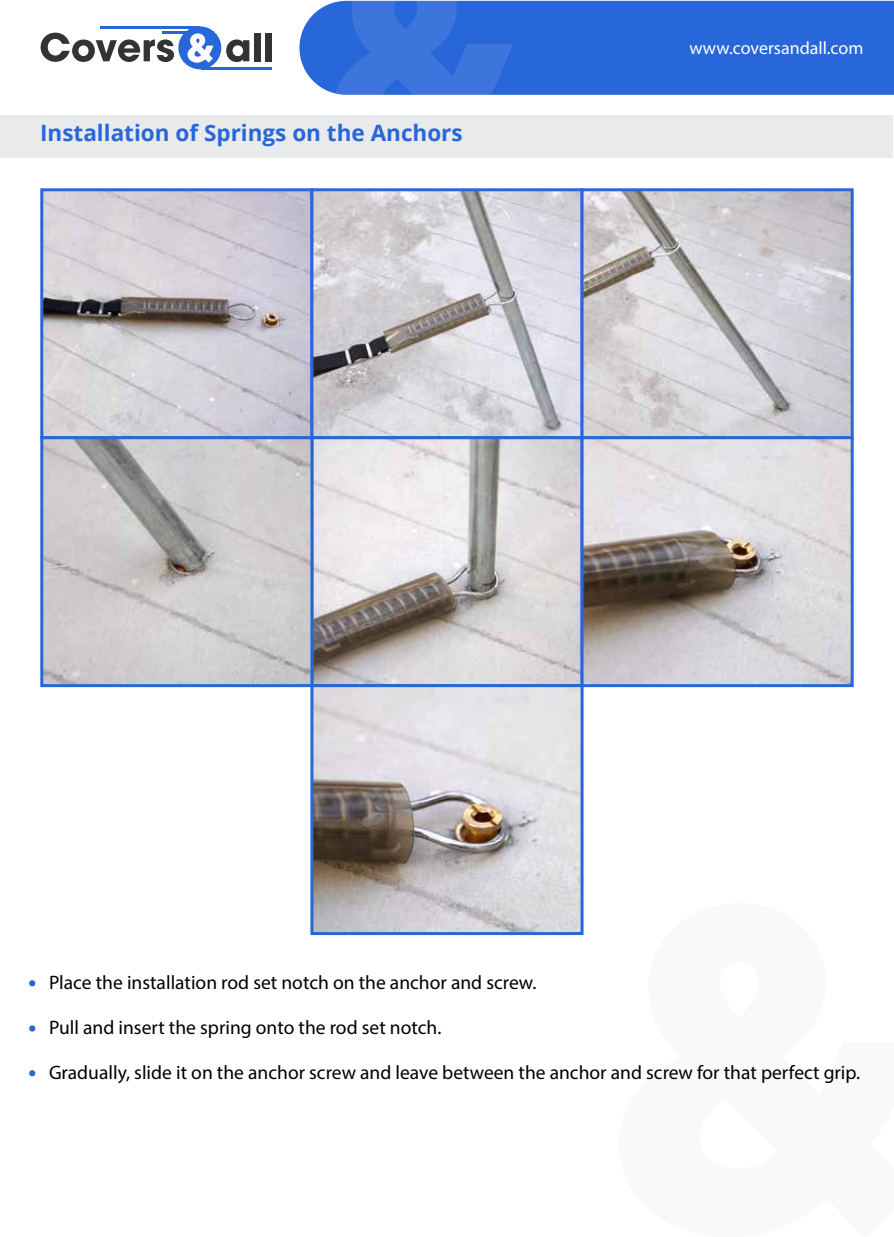
<style>
.page{position:relative;width:894px;height:1237px;background:#fff}
.page>*{position:absolute;margin:0;border:0;box-sizing:border-box;transform-origin:0 0}
.t1{font:700 22.5px "Open Sans";color:#2867d9}
.t2{font:19.5px "Myriad Pro";color:#000}
.t3{font:18px "Myriad Pro";color:#fff}
</style>
<div class="page">
<div style="left:299px;top:1px;width:593px;height:94px;background:#2867d9"></div>
<svg style="left:334px;top:1px;width:179px;height:94px;background:#3570da"></svg>
<svg style="left:41px;top:33px;width:133px;height:29px"></svg>
<svg style="left:226px;top:39px;width:23px;height:23px"></svg>
<div style="left:254px;top:33px;width:6px;height:28px;background:#333"></div>
<div style="left:265px;top:33px;width:6px;height:28px;background:#333"></div>
<hr style="left:100px;top:26px;width:100px;height:3px;background:#2867d9">
<hr style="left:162px;top:32px;width:38px;height:2px;background:#2867d9">
<hr style="left:201px;top:67px;width:70px;height:2px;background:#2867d9">
<div style="left:178px;top:26px;width:43px;height:43px;background:#2867d9;border-radius:50%"></div>
<svg style="left:187px;top:33px;width:26px;height:30px"></svg>
<img style="left:44px;top:192px;width:805px;height:491px">
<div style="left:40px;top:188px;width:273px;height:251px;border:3px solid #2867d9"></div>
<div style="left:310px;top:188px;width:273px;height:251px;border:3px solid #2867d9"></div>
<div style="left:580px;top:188px;width:273px;height:251px;border:3px solid #2867d9"></div>
<div style="left:310px;top:436px;width:273px;height:251px;border:3px solid #2867d9"></div>
<div style="left:580px;top:436px;width:273px;height:251px;border:3px solid #2867d9"></div>
<img style="left:314px;top:688px;width:265px;height:243px">
<div style="left:310px;top:684px;width:273px;height:251px;border:3px solid #2867d9"></div>
<div style="left:40px;top:436px;width:273px;height:251px;border:3px solid #2867d9"></div>
<svg style="left:29px;top:980px;width:6px;height:6px"></svg>
<svg style="left:29px;top:1025px;width:6px;height:6px"></svg>
<svg style="left:29px;top:1070px;width:6px;height:6px"></svg>
<div style="left:1px;top:115px;width:891px;height:42px;background:#e9eaeb"></div>
<p class="t1" style="left:40px;top:117px;width:424px">Installation of Springs on the Anchors</p>
<p class="t3" style="left:689px;top:37px;width:175px">www.coversandall.com</p>
<p class="t2" style="left:49px;top:970px;width:489px">Place the installation rod set notch on the anchor and screw.</p>
<p class="t2" style="left:49px;top:1016px;width:394px">Pull and insert the spring onto the rod set notch.</p>
<p class="t2" style="left:49px;top:1061px;width:812px">Gradually, slide it on the anchor screw and leave between the anchor and screw for that perfect grip.</p>
</div>
